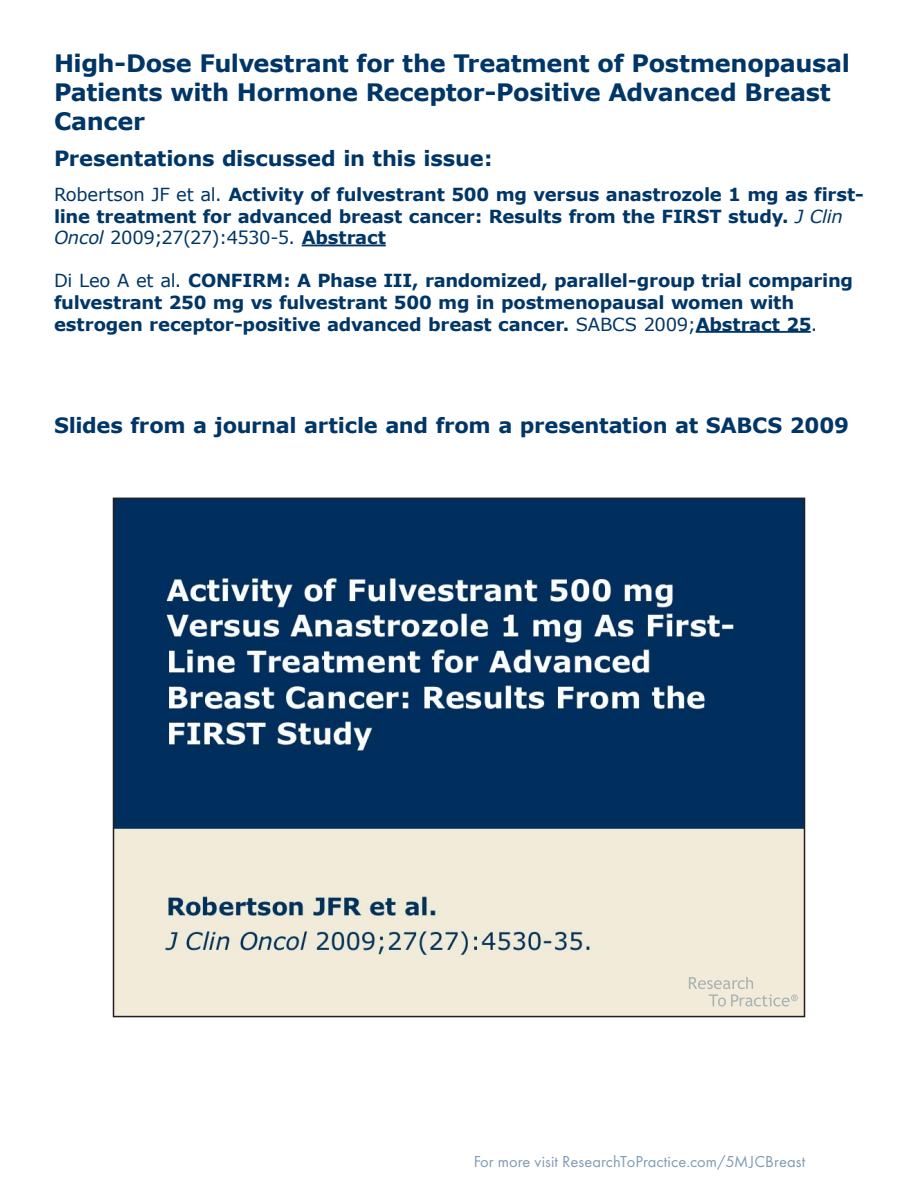
<style>
.page{position:relative;width:918px;height:1188px;background:#fff}
.page>*{position:absolute;margin:0;border:0;box-sizing:border-box;transform-origin:0 0}
.t1{font:700 24px/28.8px "Verdana";letter-spacing:-.015em;color:#003667}
.t2{font:700 21px "Verdana";letter-spacing:-.015em;color:#003667}
.t3{font:700 18px/21.6px "Verdana";letter-spacing:-.015em;color:#003667}
.t4{font:16.5px "Futura T";letter-spacing:.005em;color:#003667}
.s1{font-weight:400}
.s2{font-weight:400;font-style:italic}
</style>
<div class="page">
<img style="left:116px;top:501px;width:686px;height:513px">
<div style="left:113px;top:498px;width:692px;height:519px;border:2px solid #231f20"></div>
<hr style="left:302px;top:245px;width:84px;height:1px;background:#003667">
<hr style="left:696px;top:331px;width:115px;height:2px;background:#003667">
<svg style="left:689px;top:977px;width:109px;height:30px;background:#e5e1d2"></svg>
<h1 class="t1" style="left:54px;top:48px;width:797px">High-Dose Fulvestrant for the Treatment of Postmenopausal<br>Patients with Hormone Receptor-Positive Advanced Breast<br>Cancer</h1>
<p class="t2" style="left:54px;top:145px;width:440px">Presentations discussed in this issue:</p>
<p class="t3" style="left:54px;top:183px;width:811px"><span class="s1">Robertson JF et al.</span> Activity of fulvestrant 500 mg versus anastrozole 1 mg as first&shy;line treatment for advanced breast cancer: Results from the FIRST study. <span class="s2">J Clin<br>Oncol</span> <span class="s1">2009;27(27):4530-5.</span> Abstract</p>
<p class="t3" style="left:54px;top:270px;width:801px"><span class="s1">Di Leo A et al.</span> CONFIRM: A Phase III, randomized, parallel-group trial comparing fulvestrant 250 mg vs fulvestrant 500 mg in postmenopausal women with estrogen receptor-positive advanced breast cancer. <span class="s1">SABCS 2009;</span>Abstract 25<span class="s1">.</span></p>
<p class="t2" style="left:54px;top:412px;width:797px">Slides from a journal article and from a presentation at SABCS 2009</p>
<p class="t4" style="left:473px;top:1152px;width:334px">For more visit ResearchToPractice.com/5MJCBreast</p>
</div>
